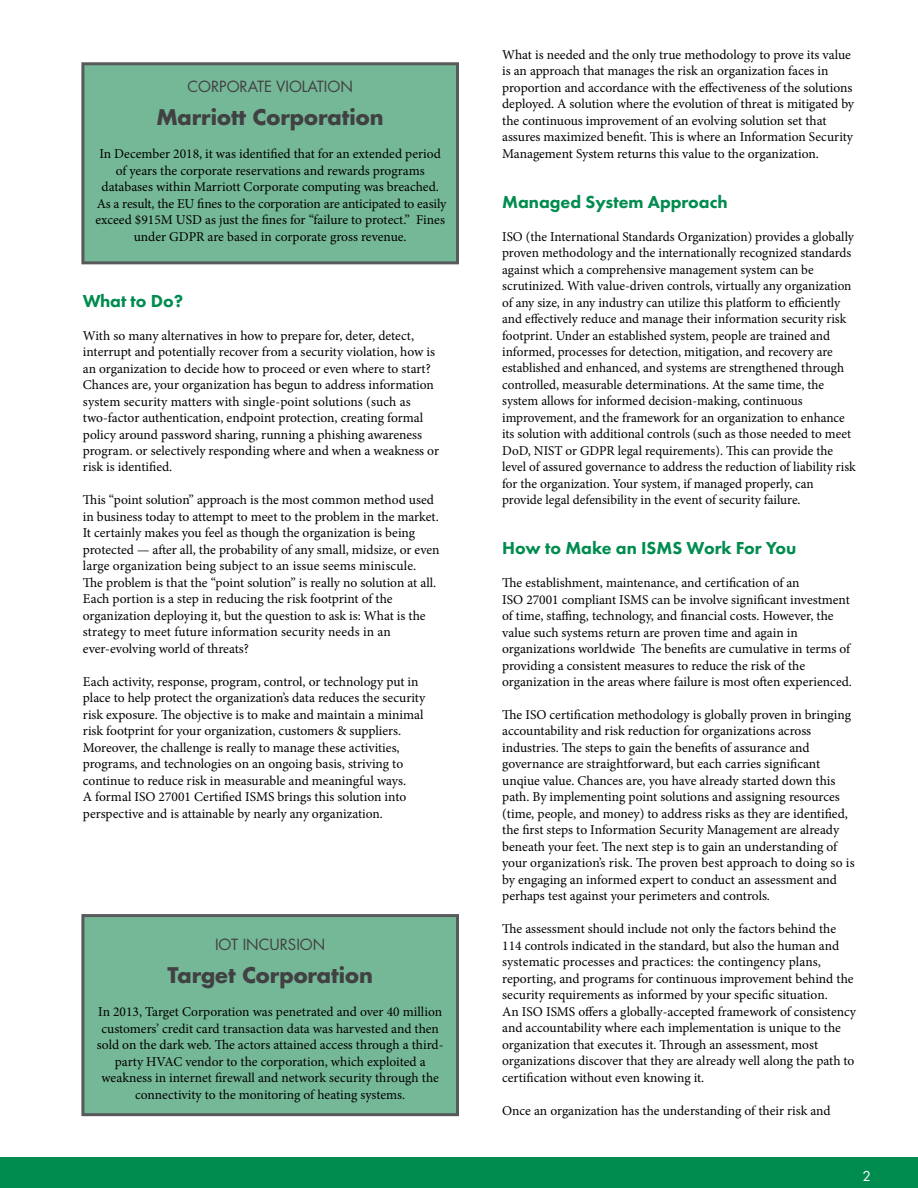
<style>
.page{position:relative;width:918px;height:1188px;background:#fff}
.page>*{position:absolute;margin:0;border:0;box-sizing:border-box;transform-origin:0 0}
.t1{font:700 21px "Futura LT Pro";color:#414042}
.t2{font:800 18px "Futura PT";color:#008c4f}
.t3{font:15px "Futura LT Pro";color:#414042}
.t4{font:15px "Futura PT";color:#fff}
.t5{font:13.5px/16.5px "Minion Pro";color:#000}
</style>
<div class="page">
<div style="left:0;top:1157px;width:918px;height:31px;background:#008c4f"></div>
<div style="left:83px;top:64px;width:375px;height:199px;background:#75b897"></div>
<div style="left:81px;top:62px;width:378px;height:202px;border:3px solid #58595b"></div>
<div style="left:83px;top:916px;width:375px;height:199px;background:#75b897"></div>
<div style="left:81px;top:914px;width:378px;height:202px;border:3px solid #58595b"></div>
<p class="t3" style="left:187px;top:76px;width:167px">CORPORATE VIOLATION</p>
<h1 class="t1" style="left:157px;top:101px;width:228px">Marriott Corporation</h1>
<p class="t5" style="left:95px;top:146px;width:353px;text-align:center">In December 2018, it was identified that for an extended period of years the corporate reservations and rewards programs databases within Marriott Corporate computing was breached.<br>As a result, the EU fines to the corporation are anticipated to easily exceed $915M USD as just the fines for “failure to protect.” Fines under GDPR are based in corporate gross revenue.</p>
<h2 class="t2" style="left:83px;top:289px;width:102px">What to Do?</h2>
<p class="t5" style="left:83px;top:327px;width:358px">With so many alternatives in how to prepare for, deter, detect, interrupt and potentially recover from a security violation, how is an organization to decide how to proceed or even where to start?<br>Chances are, your organization has begun to address information system security matters with single-point solutions (such as two-factor authentication, endpoint protection, creating formal policy around password sharing, running a phishing awareness program. or selectively responding where and when a weakness or risk is identified.</p>
<p class="t5" style="left:83px;top:492px;width:358px">This “point solution” approach is the most common method used in business today to attempt to meet to the problem in the market.<br>It certainly makes you feel as though the organization is being protected — after all, the probability of any small, midsize, or even large organization being subject to an issue seems miniscule.<br>The problem is that the “point solution” is really no solution at all.<br>Each portion is a step in reducing the risk footprint of the organization deploying it, but the question to ask is: What is the strategy to meet future information security needs in an ever-evolving world of threats?</p>
<p class="t5" style="left:83px;top:673px;width:344px">Each activity, response, program, control, or technology put in place to help protect the organization’s data reduces the security risk exposure. The objective is to make and maintain a minimal risk footprint for your organization, customers &amp; suppliers.<br>Moreover, the challenge is really to manage these activities, programs, and technologies on an ongoing basis, striving to continue to reduce risk in measurable and meaningful ways.<br>A formal ISO 27001 Certified ISMS brings this solution into perspective and is attainable by nearly any organization.</p>
<p class="t3" style="left:215px;top:934px;width:112px">IOT INCURSION</p>
<h1 class="t1" style="left:167px;top:959px;width:207px">Target Corporation</h1>
<p class="t5" style="left:97px;top:1004px;width:348px;text-align:center">In 2013, Target Corporation was penetrated and over 40 million customers’ credit card transaction data was harvested and then sold on the dark web. The actors attained access through a third&shy;party HVAC vendor to the corporation, which exploited a weakness in internet firewall and network security through the connectivity to the monitoring of heating systems.</p>
<p class="t5" style="left:502px;top:46px;width:353px">What is needed and the only true methodology to prove its value is an approach that manages the risk an organization faces in proportion and accordance with the effectiveness of the solutions deployed. A solution where the evolution of threat is mitigated by the continuous improvement of an evolving solution set that assures maximized benefit. This is where an Information Security Management System returns this value to the organization.</p>
<h2 class="t2" style="left:502px;top:190px;width:227px">Managed System Approach</h2>
<p class="t5" style="left:502px;top:228px;width:355px">ISO (the International Standards Organization) provides a globally proven methodology and the internationally recognized standards against which a comprehensive management system can be scrutinized. With value-driven controls, virtually any organization of any size, in any industry can utilize this platform to efficiently and effectively reduce and manage their information security risk footprint. Under an established system, people are trained and informed, processes for detection, mitigation, and recovery are established and enhanced, and systems are strengthened through controlled, measurable determinations. At the same time, the system allows for informed decision-making, continuous improvement, and the framework for an organization to enhance its solution with additional controls (such as those needed to meet DoD, NIST or GDPR legal requirements). This can provide the level of assured governance to address the reduction of liability risk for the organization. Your system, if managed properly, can provide legal defensibility in the event of security failure.</p>
<h2 class="t2" style="left:502px;top:537px;width:296px">How to Make an ISMS Work For You</h2>
<p class="t5" style="left:502px;top:575px;width:351px">The establishment, maintenance, and certification of an<br>ISO 27001 compliant ISMS can be involve significant investment of time, staffing, technology, and financial costs. However, the value such systems return are proven time and again in organizations worldwide The benefits are cumulative in terms of providing a consistent measures to reduce the risk of the organization in the areas where failure is most often experienced.</p>
<p class="t5" style="left:502px;top:707px;width:354px">The ISO certification methodology is globally proven in bringing accountability and risk reduction for organizations across industries. The steps to gain the benefits of assurance and governance are straightforward, but each carries significant unqiue value. Chances are, you have already started down this path. By implementing point solutions and assigning resources (time, people, and money) to address risks as they are identified, the first steps to Information Security Management are already beneath your feet. The next step is to gain an understanding of your organization’s risk. The proven best approach to doing so is by engaging an informed expert to conduct an assessment and perhaps test against your perimeters and controls.</p>
<p class="t5" style="left:502px;top:921px;width:355px">The assessment should include not only the factors behind the 114 controls indicated in the standard, but also the human and systematic processes and practices: the contingency plans, reporting, and programs for continuous improvement behind the security requirements as informed by your specific situation.<br>An ISO ISMS offers a globally-accepted framework of consistency and accountability where each implementation is unique to the organization that executes it. Through an assessment, most organizations discover that they are already well along the path to certification without even knowing it.</p>
<p class="t5" style="left:502px;top:1102px;width:330px">Once an organization has the understanding of their risk and</p>
<p class="t4" style="left:863px;top:1167px;width:10px">2</p>
</div>
